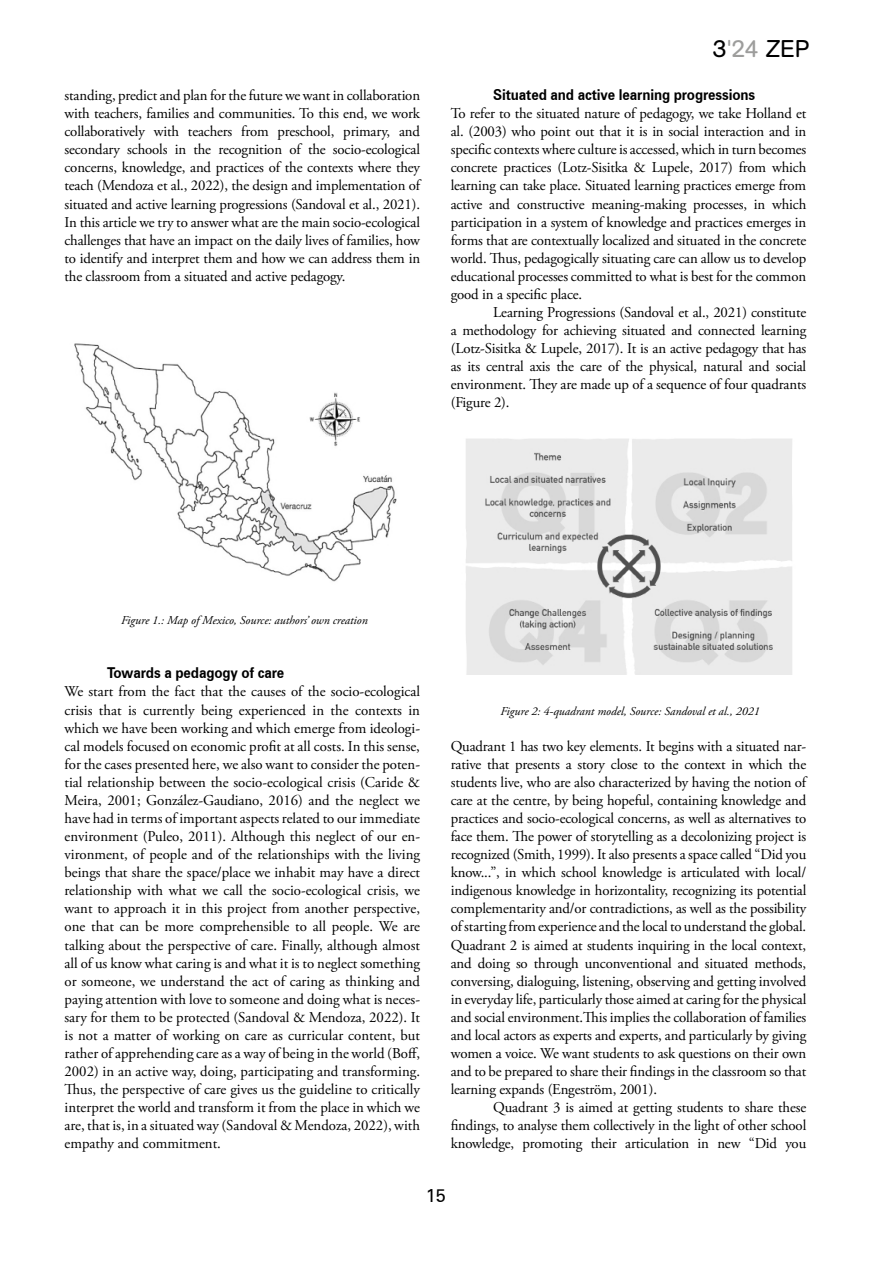
<style>
.page{position:relative;width:893px;height:1263px;background:#fff}
.page>*{position:absolute;margin:0;border:0;box-sizing:border-box;transform-origin:0 0}
.t1{font:24px "AG Book Rounded";color:#000}
.t2{font:18px "Zurich BT";color:#000}
.t3{font:15px/18px "Adobe Garamond Pro";letter-spacing:-.01em;color:#000;text-align:justify}
.t4{font:700 15px "Zurich BT";letter-spacing:-.01em;color:#000;scale:.91 1}
.t5{font:italic 12px "Adobe Garamond Pro";color:#000}
.s1{color:#9d9d9c}
</style>
<div class="page">
<img style="left:466px;top:438px;width:326px;height:236px">
<img style="left:74px;top:343px;width:323px;height:239px">
<p class="t3" style="left:65px;top:87px;width:357px">standing, predict and plan for the future we want in collaboration with teachers, families and communities. To this end, we work collaboratively with teachers from preschool, primary, and secondary schools in the recognition of the socio-ecological concerns, knowledge, and practices of the contexts where they teach (Mendoza et al., 2022), the design and implementation of situated and active learning progressions (Sandoval et al., 2021).<br>In this article we try to answer what are the main socio-ecological challenges that have an impact on the daily lives of families, how to identify and interpret them and how we can address them in the classroom from a situated and active pedagogy.</p>
<h1 class="t1" style="left:713px;top:35px;width:97px">3<span class="s1">'24</span> ZEP</h1>
<p class="t4" style="left:493px;top:86px;width:289px">Situated and active learning progressions</p>
<p class="t3" style="left:451px;top:105px;width:357px">To refer to the situated nature of pedagogy, we take Holland et al. (2003) who point out that it is in social interaction and in specific contexts where culture is accessed, which in turn becomes concrete practices (Lotz-Sisitka &amp; Lupele, 2017) from which learning can take place. Situated learning practices emerge from active and constructive meaning-making processes, in which participation in a system of knowledge and practices emerges in forms that are contextually localized and situated in the concrete world. Thus, pedagogically situating care can allow us to develop educational processes committed to what is best for the common good in a specific place.</p>
<p class="t3" style="left:451px;top:304px;width:357px;text-indent:43px">Learning Progressions (Sandoval et al., 2021) constitute a methodology for achieving situated and connected learning (Lotz-Sisitka &amp; Lupele, 2017). It is an active pedagogy that has as its central axis the care of the physical, natural and social environment. They are made up of a sequence of four quadrants (Figure 2).</p>
<p class="t5" style="left:121px;top:613px;width:248px">Figure 1.: Map of Mexico, Source: authors’ own creation</p>
<p class="t4" style="left:107px;top:664px;width:196px">Towards a pedagogy of care</p>
<p class="t3" style="left:65px;top:683px;width:357px">We start from the fact that the causes of the socio-ecological crisis that is currently being experienced in the contexts in which we have been working and which emerge from ideologi&shy;cal models focused on economic profit at all costs. In this sense, for the cases presented here, we also want to consider the poten&shy;tial relationship between the socio-ecological crisis (Caride &amp; Meira, 2001; González-Gaudiano, 2016) and the neglect we have had in terms of important aspects related to our immediate environment (Puleo, 2011). Although this neglect of our en&shy;vironment, of people and of the relationships with the living beings that share the space/place we inhabit may have a direct relationship with what we call the socio-ecological crisis, we want to approach it in this project from another perspective, one that can be more comprehensible to all people. We are talking about the perspective of care. Finally, although almost all of us know what caring is and what it is to neglect something or someone, we understand the act of caring as thinking and paying attention with love to someone and doing what is neces&shy;sary for them to be protected (Sandoval &amp; Mendoza, 2022). It is not a matter of working on care as curricular content, but rather of apprehending care as a way of being in the world (Boff, 2002) in an active way, doing, participating and transforming.<br>Thus, the perspective of care gives us the guideline to critically interpret the world and transform it from the place in which we are, that is, in a situated way (Sandoval &amp; Mendoza, 2022), with empathy and commitment.</p>
<p class="t5" style="left:500px;top:703px;width:261px">Figure 2: 4-quadrant model, Source: Sandoval et al., 2021</p>
<p class="t3" style="left:451px;top:737px;width:357px">Quadrant 1 has two key elements. It begins with a situated nar&shy;rative that presents a story close to the context in which the students live, who are also characterized by having the notion of care at the centre, by being hopeful, containing knowledge and practices and socio-ecological concerns, as well as alternatives to face them. The power of storytelling as a decolonizing project is recognized (Smith, 1999). It also presents a space called “Did you know...”, in which school knowledge is articulated with local/ indigenous knowledge in horizontality, recognizing its potential complementarity and/or contradictions, as well as the possibility of starting from experience and the local to understand the global.<br>Quadrant 2 is aimed at students inquiring in the local context, and doing so through unconventional and situated methods, conversing, dialoguing, listening, observing and getting involved in everyday life, particularly those aimed at caring for the physical and social environment.This implies the collaboration of families and local actors as experts and experts, and particularly by giving women a voice. We want students to ask questions on their own and to be prepared to share their findings in the classroom so that learning expands (Engeström, 2001).</p>
<p class="t3" style="left:451px;top:1099px;width:357px;text-indent:43px">Quadrant 3 is aimed at getting students to share these findings, to analyse them collectively in the light of other school knowledge, promoting their articulation in new “Did you</p>
<p class="t2" style="left:426px;top:1184px;width:21px">15</p>
</div>
